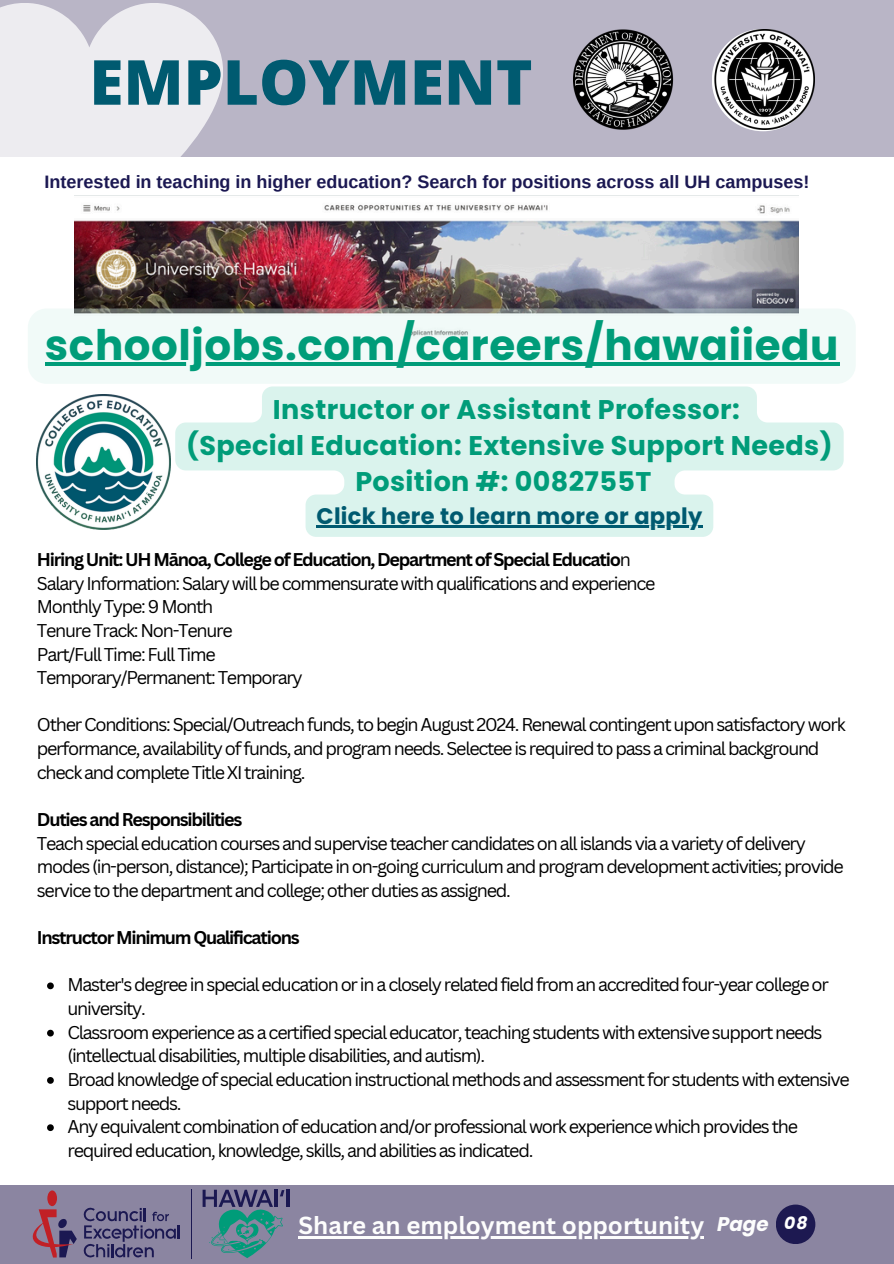
<style>
.page{position:relative;width:894px;height:1264px;background:#fff}
.page>*{position:absolute;margin:0;border:0;box-sizing:border-box;transform-origin:0 0}
.t1{font:800 62.1px "Open Sans";color:#005a70}
.t2{font:700 42px "Poppins";letter-spacing:.015em;color:#009c79}
.t3{font:700 27px/36px "Poppins";letter-spacing:.015em;color:#009c79;text-align:center}
.t4{font:700 24px "Canva Sans";color:#fdfdfd}
.t5{font:700 22.5px "Poppins";letter-spacing:.015em;color:#005a70}
.t6{font:italic 700 19.8px "Poppins";color:#fdfdfd}
.t7{font:18px/23.7px "Canva Sans";letter-spacing:-.07em;color:#000}
.t8{font:700 18px "Canva Sans";letter-spacing:-.07em;color:#000}
.t9{font:700 18px "Arimo";color:#1b1852}
.t10{font:italic 700 17.25px "Poppins";color:#fff}
.s1{font-weight:400}
</style>
<div class="page">
<div style="left:0;top:0;width:893px;height:157px;background:#b9b5c6"></div>
<svg style="left:0;top:3px;width:223px;height:234px;fill:#edecf0"></svg>
<img style="left:573px;top:30px;width:241px;height:100px">
<div style="left:0;top:1185px;width:893px;height:78px;background:#8b85a1"></div>
<div style="left:775px;top:1204px;width:40px;height:39px;background:#1d1951;border-radius:50%"></div>
<div style="left:47px;top:1190px;width:10px;height:16px;background:#c12026;border-radius:50%"></div>
<svg style="left:83px;top:1207px;width:97px;height:50px"></svg>
<svg style="left:33px;top:1209px;width:44px;height:48px"></svg>
<hr style="left:191px;top:1189px;width:1px;height:70px;background:#1b1852">
<hr style="left:286px;top:1189px;width:3px;height:17px;background:#1b1852">
<svg style="left:202px;top:1189px;width:82px;height:69px"></svg>
<img style="left:75px;top:195px;width:723px;height:113px">
<img style="left:37px;top:394px;width:134px;height:135px">
<svg style="left:28px;top:308px;width:827px;height:76px;fill:#f1faf8"></svg>
<hr style="left:45px;top:362px;width:794px;height:3px;background:#009c79">
<hr style="left:298px;top:1236px;width:406px;height:2px;background:#fdfdfd">
<svg style="left:175px;top:386px;width:668px;height:151px;fill:#daf3ed"></svg>
<hr style="left:316px;top:526px;width:386px;height:2px;background:#005a70">
<svg style="left:47px;top:982px;width:7px;height:7px"></svg>
<svg style="left:47px;top:1029px;width:7px;height:7px"></svg>
<svg style="left:47px;top:1077px;width:7px;height:6px"></svg>
<svg style="left:47px;top:1124px;width:7px;height:7px"></svg>
<p class="t1" style="left:89px;top:38px;width:444px">EMPLOYMENT</p>
<p class="t9" style="left:45px;top:172px;width:766px">Interested in teaching in higher education? Search for positions across all UH campuses!</p>
<h3 class="t2" style="left:45px;top:315px;width:795px">schooljobs.com/careers/hawaiiedu</h3>
<p class="t3" style="left:186px;top:391px;width:647px">Instructor or Assistant Professor:<br>(Special Education: Extensive Support Needs)<br>Position #: 0082755T</p>
<p class="t5" style="left:316px;top:500px;width:387px">Click here to learn more or apply</p>
<p class="t8" style="left:37px;top:547px;width:595px">Hiring Unit: UH Mānoa, College of Education, Department of Special Educatio<span class="s1">n</span></p>
<p class="t7" style="left:37px;top:571px;width:619px">Salary Information: Salary will be commensurate with qualifications and experience</p>
<p class="t7" style="left:37px;top:594px;width:178px">Monthly Type: 9 Month</p>
<p class="t7" style="left:37px;top:618px;width:197px">Tenure Track: Non-Tenure</p>
<p class="t7" style="left:37px;top:641px;width:180px">Part/Full Time: Full Time</p>
<p class="t7" style="left:37px;top:665px;width:267px">Temporary/Permanent: Temporary</p>
<p class="t7" style="left:37px;top:712px;width:810px">Other Conditions: Special/Outreach funds, to begin August 2024. Renewal contingent upon satisfactory work performance, availability of funds, and program needs. Selectee is required to pass a criminal background check and complete Title XI training.</p>
<p class="t8" style="left:37px;top:806px;width:207px">Duties and Responsibilities</p>
<p class="t7" style="left:37px;top:830px;width:808px">Teach special education courses and supervise teacher candidates on all islands via a variety of delivery modes (in-person, distance); Participate in on-going curriculum and program development activities; provide service to the department and college; other duties as assigned.</p>
<p class="t8" style="left:37px;top:925px;width:264px">Instructor Minimum Qualifications</p>
<p class="t7" style="left:67px;top:972px;width:762px">Master's degree in special education or in a closely related field from an accredited four-year college or university.</p>
<p class="t7" style="left:67px;top:1019px;width:756px">Classroom experience as a certified special educator, teaching students with extensive support needs (intellectual disabilities, multiple disabilities, and autism).</p>
<h4 class="t7" style="left:67px;top:1067px;width:783px">Broad knowledge of special education instructional methods and assessment for students with extensive support needs.</h4>
<h5 class="t7" style="left:67px;top:1114px;width:731px">Any equivalent combination of education and/or professional work experience which provides the required education, knowledge, skills, and abilities as indicated.</h5>
<p class="t4" style="left:298px;top:1208px;width:407px">Share an employment opportunity</p>
<h2 class="t6" style="left:717px;top:1210px;width:53px">Page</h2>
<p class="t10" style="left:784px;top:1211px;width:25px">08</p>
</div>
